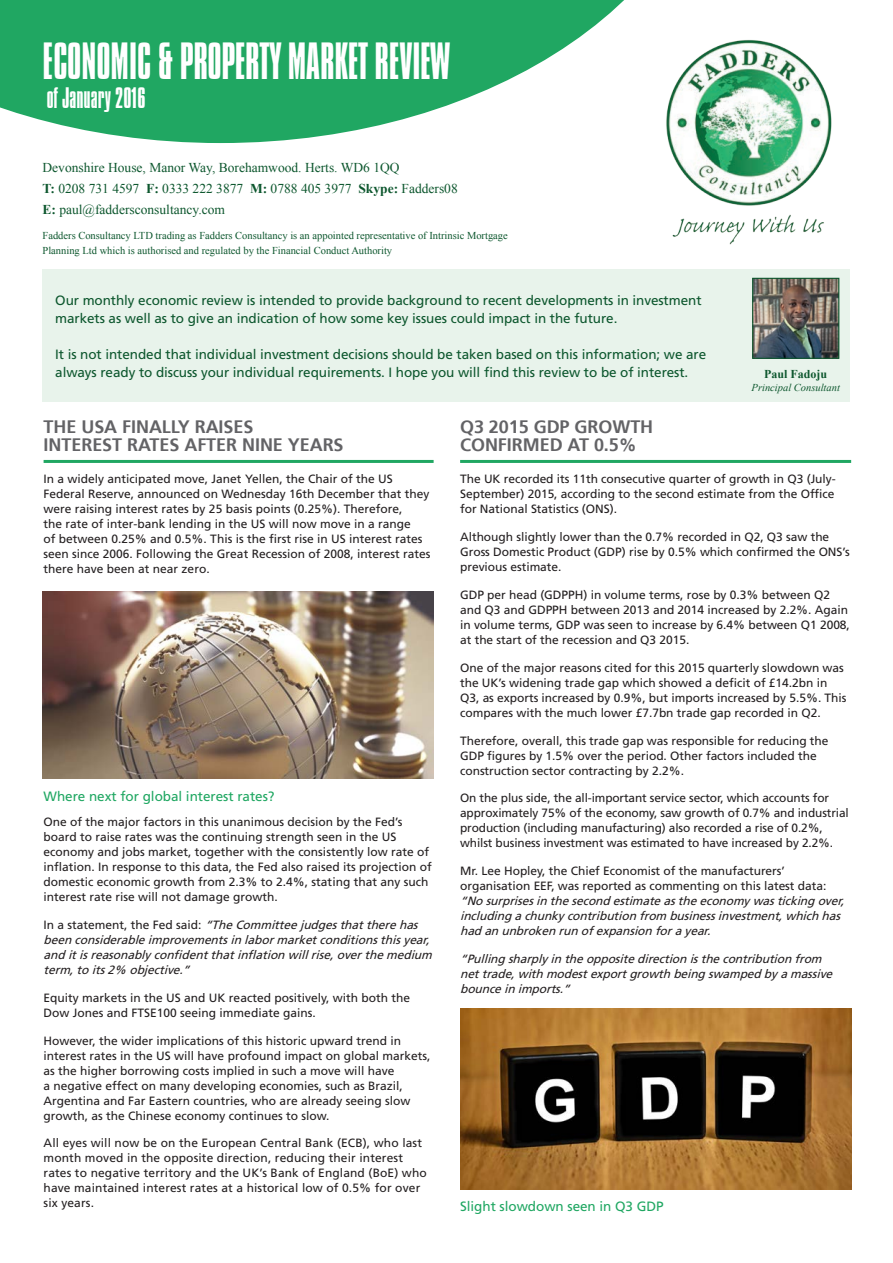
<style>
.page{position:relative;width:893px;height:1263px;background:#fff}
.page>*{position:absolute;margin:0;border:0;box-sizing:border-box;transform-origin:0 0}
.t1{font:300 45px "Compacta BT";letter-spacing:-.01em;color:#fff}
.t2{font:300 25.5px "Compacta BT";color:#fff}
.t3{font:700 18px/18px "Frutiger LT Std";letter-spacing:-.005em;color:#636366}
.t4{font:13.5px/18px "Frutiger LT Std";letter-spacing:-.005em;color:#0d572e}
.t5{font:13.5px/21px "Times New Roman";color:#0d572e}
.t6{font:13.5px "Frutiger LT Std";letter-spacing:-.005em;color:#20a762}
.t7{font:12px/15px "Frutiger LT Std";color:#231f20}
.t8{font:italic 12px/15px "Frutiger LT Std";color:#231f20}
.t9{font:700 12px "Times New Roman";color:#0d572e}
.t10{font:10.5px/15px "Times New Roman";color:#0d572e}
.t11{font:italic 10.5px "Times New Roman";color:#0d572e}
.s1{font-weight:700}
.s2{font-style:normal}
</style>
<div class="page">
<div style="left:43px;top:269px;width:807px;height:133px;background:#e8f3eb"></div>
<svg style="left:0;top:0;width:624px;height:143px;fill:#20a762"></svg>
<img style="left:666px;top:40px;width:166px;height:205px">
<img style="left:754px;top:280px;width:83px;height:77px">
<div style="left:752px;top:278px;width:87px;height:81px;border:1px solid #0d572e"></div>
<hr style="left:44px;top:460px;width:390px;height:3px;background:#20a762">
<hr style="left:460px;top:460px;width:391px;height:3px;background:#20a762">
<img style="left:43px;top:591px;width:391px;height:187px">
<img style="left:460px;top:1009px;width:391px;height:180px">
<h1 class="t1" style="left:43px;top:36px;width:409px">ECONOMIC &amp; PROPERTY MARKET REVIEW</h1>
<h2 class="t2" style="left:47px;top:83px;width:100px">of January 2016</h2>
<p class="t5" style="left:43px;top:156px;width:417px">Devonshire House, Manor Way, Borehamwood. Herts. WD6 1QQ<br><span class="s1">T:</span> 0208 731 4597 <span class="s1">F:</span> 0333 222 3877 <span class="s1">M:</span> 0788 405 3977 <span class="s1">Skype:</span> Fadders08<br><span class="s1">E:</span> paul@faddersconsultancy.com</p>
<p class="t10" style="left:43px;top:228px;width:467px">Fadders Consultancy LTD trading as Fadders Consultancy is an appointed representative of Intrinsic Mortgage<br>Planning Ltd which is authorised and regulated by the Financial Conduct Authority</p>
<p class="t4" style="left:55px;top:292px;width:648px">Our monthly economic review is intended to provide background to recent developments in investment markets as well as to give an indication of how some key issues could impact in the future.</p>
<p class="t4" style="left:55px;top:346px;width:652px">It is not intended that individual investment decisions should be taken based on this information; we are always ready to discuss your individual requirements. I hope you will find this review to be of interest.</p>
<p class="t9" style="left:764px;top:365px;width:65px">Paul Fadoju</p>
<p class="t11" style="left:752px;top:380px;width:90px">Principal Consultant</p>
<h3 class="t3" style="left:44px;top:418px;width:302px">THE USA FINALLY RAISES<br>INTEREST RATES AFTER NINE YEARS</h3>
<p class="t7" style="left:44px;top:472px;width:388px">In a widely anticipated move, Janet Yellen, the Chair of the US Federal Reserve, announced on Wednesday 16th December that they were raising interest rates by 25 basis points (0.25%). Therefore,<br>the rate of inter-bank lending in the US will now move in a range<br>of between 0.25% and 0.5%. This is the first rise in US interest rates seen since 2006. Following the Great Recession of 2008, interest rates there have been at near zero.</p>
<p class="t6" style="left:44px;top:788px;width:233px">Where next for global interest rates?</p>
<p class="t7" style="left:44px;top:815px;width:390px">One of the major factors in this unanimous decision by the Fed’s board to raise rates was the continuing strength seen in the US economy and jobs market, together with the consistently low rate of inflation. In response to this data, the Fed also raised its projection of domestic economic growth from 2.3% to 2.4%, stating that any such interest rate rise will not damage growth.</p>
<p class="t8" style="left:44px;top:917px;width:394px"><span class="s2">I n a s t a t e m e n t , t h e F e d s a i d :</span> “TheCommitteejudgesthattherehas been considerableimprovementsin labormarketconditionsthisyear, and itisreasonablyconfidentthatinflation willrise,overthemedium term,to its2% objective.”</p>
<p class="t7" style="left:44px;top:990px;width:368px">Equity markets in the US and UK reacted positively, with both the<br>Dow Jones and FTSE100 seeing immediate gains.</p>
<p class="t7" style="left:44px;top:1033px;width:388px">However, the wider implications of this historic upward trend in interest rates in the US will have profound impact on global markets, as the higher borrowing costs implied in such a move will have<br>a negative effect on many developing economies, such as Brazil, Argentina and Far Eastern countries, who are already seeing slow growth, as the Chinese economy continues to slow.</p>
<p class="t7" style="left:44px;top:1136px;width:385px">All eyes will now be on the European Central Bank (ECB), who last month moved in the opposite direction, reducing their interest rates to negative territory and the UK’s Bank of England (BoE) who have maintained interest rates at a historical low of 0.5% for over six years.</p>
<h3 class="t3" style="left:460px;top:418px;width:195px">Q3 2015 GDP GROWTH<br>CONFIRMED AT 0.5%</h3>
<p class="t7" style="left:460px;top:472px;width:377px;text-align:justify">The UK recorded its 11th consecutive quarter of growth in Q3 (July-September) 2015, according to the second estimate from the Office for National Statistics (ONS).</p>
<p class="t7" style="left:460px;top:530px;width:391px">Although slightly lower than the 0.7% recorded in Q2, Q3 saw the<br>Gross Domestic Product (GDP) rise by 0.5% which confirmed the ONS’s previous estimate.</p>
<p class="t7" style="left:460px;top:587px;width:391px">GDP per head (GDPPH) in volume terms, rose by 0.3% between Q2 and Q3 and GDPPH between 2013 and 2014 increased by 2.2%. Again in volume terms, GDP was seen to increase by 6.4% between Q1 2008, at the start of the recession and Q3 2015.</p>
<p class="t7" style="left:460px;top:660px;width:388px">One of the major reasons cited for this 2015 quarterly slowdown was the UK’s widening trade gap which showed a deficit of £14.2bn in Q3, as exports increased by 0.9%, but imports increased by 5.5%. This compares with the much lower £7.7bn trade gap recorded in Q2.</p>
<p class="t7" style="left:460px;top:733px;width:370px">Therefore, overall, this trade gap was responsible for reducing the<br>GDP figures by 1.5% over the period. Other factors included the construction sector contracting by 2.2%.</p>
<p class="t7" style="left:460px;top:791px;width:390px">On the plus side, the all-important service sector, which accounts for approximately 75% of the economy, saw growth of 0.7% and industrial production (including manufacturing) also recorded a rise of 0.2%, whilst business investment was estimated to have increased by 2.2%.</p>
<p class="t7" style="left:460px;top:863px;width:368px">Mr. Lee Hopley, the Chief Economist of the manufacturers’ organisation EEF, was reported as commenting on this latest data:</p>
<p class="t8" style="left:460px;top:893px;width:389px">“No surprisesin thesecond estimateastheeconomywasticking over, including achunkycontribution from businessinvestment,which has had an unbroken run ofexpansion forayear.</p>
<p class="t8" style="left:460px;top:951px;width:377px">“Pulling sharplyin theoppositedirection isthecontribution from nettrade,with modestexportgrowth being swamped byamassive bouncein imports.”</p>
<p class="t6" style="left:460px;top:1198px;width:205px">Slight slowdown seen in Q3 GDP</p>
</div>
